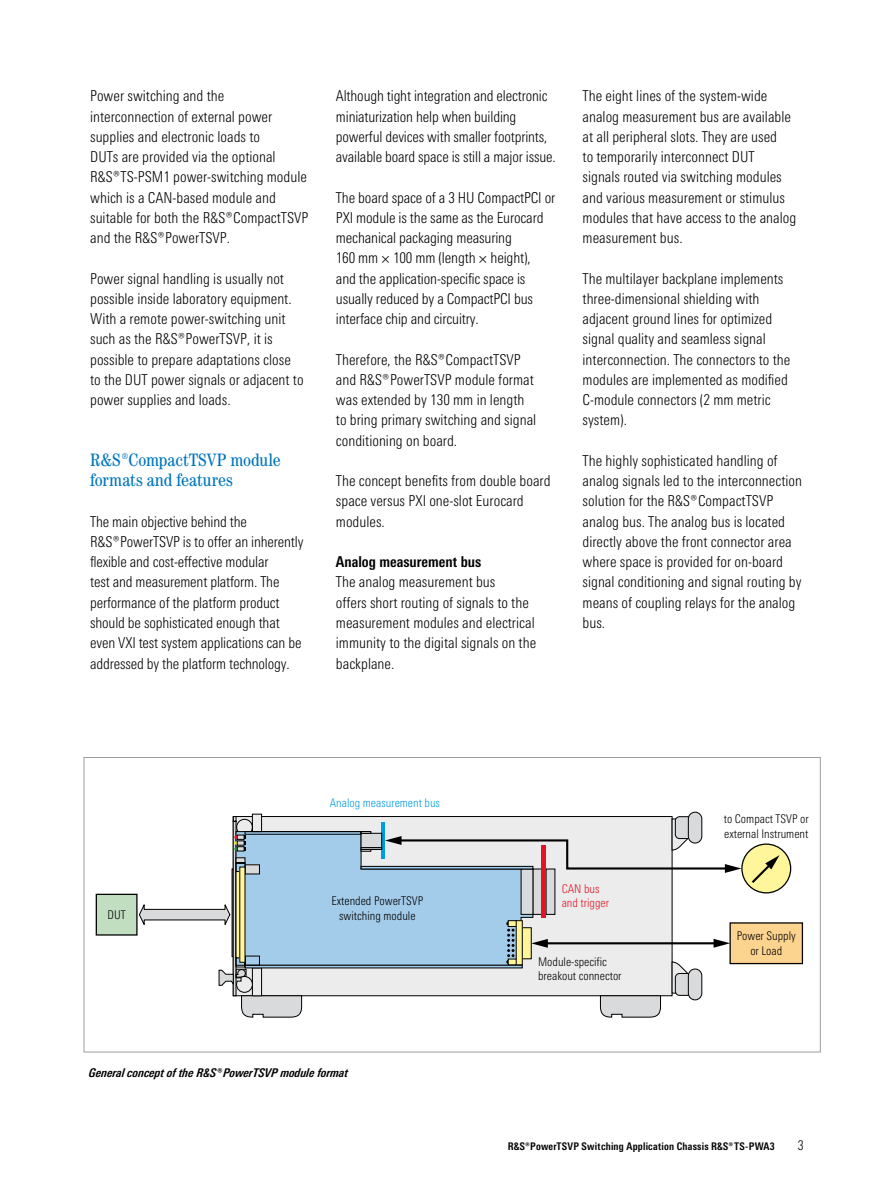
<style>
.page{position:relative;width:893px;height:1191px;background:#fff}
.page>*{position:absolute;margin:0;border:0;box-sizing:border-box;transform-origin:0 0}
.t1{font:condensed 18px/20.2px "Century";color:#0076bd}
.t2{font:300 15px/20.2px "RS Univers Cond";color:#000}
.t3{font:700 15px "RS Univers Cond";color:#000}
.t4{font:300 12px/14.2px "RS Univers Cond";color:#000;text-align:center}
.t5{font:italic 700 12px "RS Univers Cond";color:#000}
.t6{font:300 12px "RS Univers Cond";color:#009ee0}
.t7{font:300 12px/14.2px "RS Univers Cond";color:#e31524}
.t8{font:700 10.5px "RS Univers Cond";letter-spacing:.02em;color:#000}
</style>
<div class="page">
<div style="left:96px;top:894px;width:41px;height:41px;background:#c1dec1"></div>
<div style="left:96px;top:893px;width:42px;height:42px;border:1px solid #000"></div>
<svg style="left:688px;top:812px;width:14px;height:31px"></svg>
<div style="left:688px;top:811px;width:14px;height:32px;border:1px solid #000;border-radius:7px"></div>
<div style="left:252px;top:814px;width:10px;height:17px;background:#ececed"></div>
<div style="left:252px;top:813px;width:10px;height:19px;border:1px solid #000"></div>
<div style="left:730px;top:923px;width:72px;height:40px;background:#fdd48f"></div>
<div style="left:729px;top:922px;width:74px;height:42px;border:1px solid #000"></div>
<div style="left:742px;top:844px;width:49px;height:49px;background:#fff59a;border-radius:50%"></div>
<div style="left:741px;top:843px;width:50px;height:50px;border:1px solid #000;border-radius:50%"></div>
<svg style="left:749px;top:855px;width:30px;height:30px"></svg>
<svg style="left:138px;top:816px;width:603px;height:201px"></svg>
<p class="t2" style="left:90px;top:86px;width:220px">Power switching and the interconnection of external power supplies and electronic loads to<br>DUTs are provided via the optional ¸TS‑PSM1 power-switching module which is a CAN-based module and suitable for both the ¸CompactTSVP and the ¸PowerTSVP.</p>
<p class="t2" style="left:90px;top:268px;width:215px">Power signal handling is usually not possible inside laboratory equipment.<br>With a remote power-switching unit such as the ¸PowerTSVP, it is possible to prepare adaptations close to the DUT power signals or adjacent to power supplies and loads.</p>
<p class="t1" style="left:90px;top:449px;width:192px">¸CompactTSVP module formats and features</p>
<p class="t2" style="left:90px;top:511px;width:215px">The main objective behind the ¸PowerTSVP is to offer an inherently flexible and cost-effective modular<br>test and measurement platform. The performance of the platform product should be sophisticated enough that even VXI test system applications can be addressed by the platform technology.</p>
<p class="t2" style="left:336px;top:86px;width:221px">Although tight integration and electronic miniaturization help when building powerful devices with smaller footprints, available board space is still a major issue.</p>
<p class="t2" style="left:336px;top:187px;width:221px">The board space of a 3 HU CompactPCI or PXI module is the same as the Eurocard mechanical packaging measuring<br>160 mm × 100 mm (length × height),<br>and the application-specific space is usually reduced by a CompactPCI bus interface chip and circuitry.</p>
<p class="t2" style="left:336px;top:349px;width:202px">Therefore, the ¸CompactTSVP and ¸PowerTSVP module format was extended by 130 mm in length to bring primary switching and signal conditioning on board.</p>
<p class="t2" style="left:336px;top:471px;width:216px">The concept benefits from double board space versus PXI one-slot Eurocard modules.</p>
<p class="t3" style="left:336px;top:553px;width:147px">Analog measurement bus</p>
<p class="t2" style="left:336px;top:572px;width:202px">The analog measurement bus<br>offers short routing of signals to the measurement modules and electrical immunity to the digital signals on the backplane.</p>
<p class="t2" style="left:583px;top:86px;width:215px">The eight lines of the system-wide analog measurement bus are available at all peripheral slots. They are used<br>to temporarily interconnect DUT<br>signals routed via switching modules and various measurement or stimulus modules that have access to the analog measurement bus.</p>
<p class="t2" style="left:583px;top:268px;width:209px">The multilayer backplane implements three-dimensional shielding with adjacent ground lines for optimized signal quality and seamless signal interconnection. The connectors to the modules are implemented as modified C-module connectors (2 mm metric system).</p>
<p class="t2" style="left:583px;top:450px;width:221px">The highly sophisticated handling of analog signals led to the interconnection solution for the ¸CompactTSVP analog bus. The analog bus is located directly above the front connector area where space is provided for on-board signal conditioning and signal routing by means of coupling relays for the analog bus.</p>
<p class="t4" style="left:108px;top:907px;width:20px">DUT</p>
<p class="t6" style="left:330px;top:796px;width:112px">Analog measurement bus</p>
<p class="t4" style="left:332px;top:894px;width:93px">Extended PowerTSVP switching module</p>
<p class="t7" style="left:562px;top:881px;width:49px">CAN bus and trigger</p>
<p class="t4" style="left:538px;top:954px;width:85px;text-align:left">Module-specific breakout connector</p>
<p class="t4" style="left:724px;top:812px;width:86px;text-align:left">to Compact TSVP or external Instrument</p>
<p class="t4" style="left:737px;top:929px;width:61px">Power Supply or Load</p>
<p class="t5" style="left:89px;top:1066px;width:260px">General concept of the ¸PowerTSVP module format</p>
<p class="t8" style="left:508px;top:1139px;width:269px">¸PowerTSVP Switching Application Chassis ¸TS-PWA3</p>
</div>
